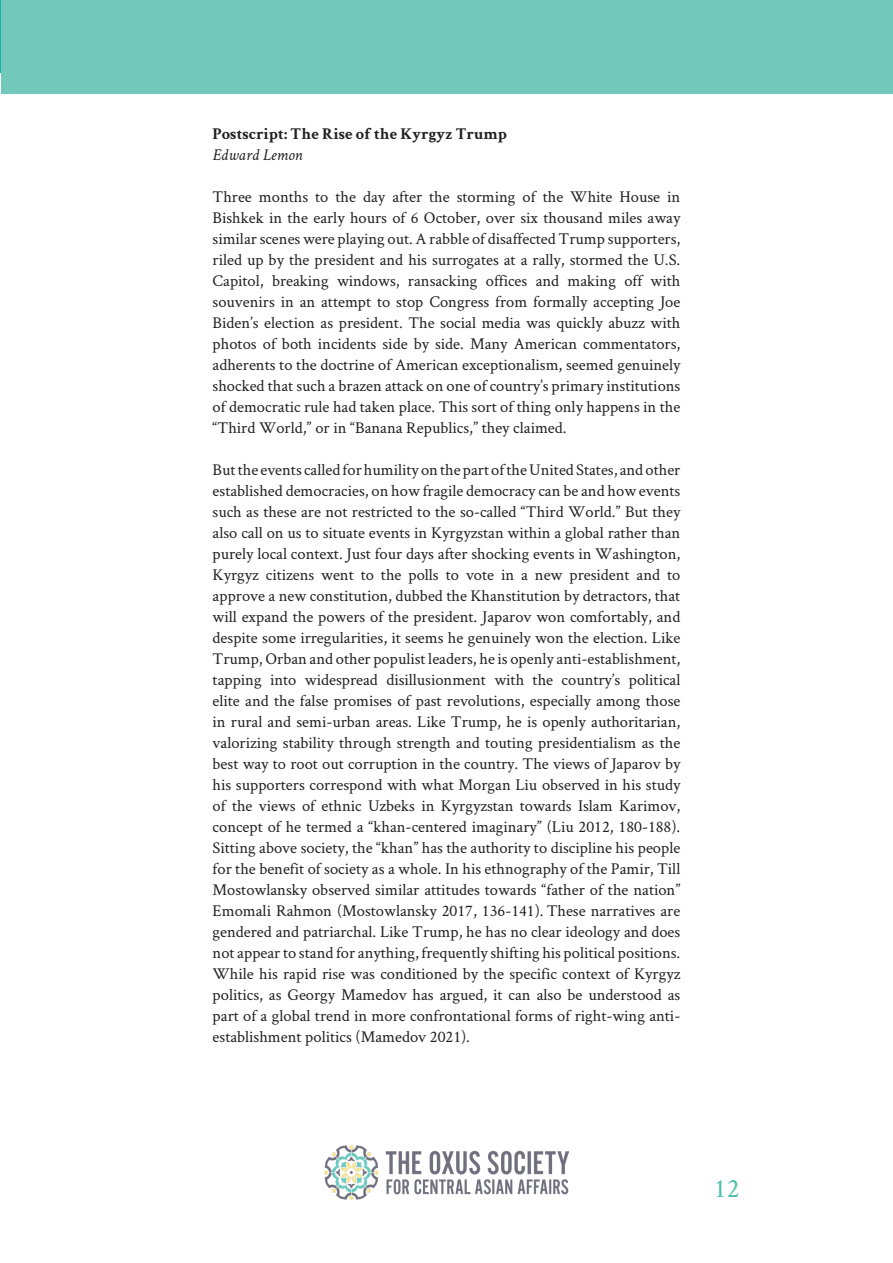
<style>
.page{position:relative;width:893px;height:1263px;background:#fff}
.page>*{position:absolute;margin:0;border:0;box-sizing:border-box;transform-origin:0 0}
.t1{font:27px "Crimson Text";color:#4fc0ad}
.t2{font:16.5px/21px "Crimson Text";color:#231f20;text-align:justify}
.t3{font:700 16.5px "Crimson Text";color:#231f20}
.t4{font:italic 16.5px "Crimson Text";color:#231f20}
</style>
<div class="page">
<img style="left:324px;top:1145px;width:245px;height:54px">
<div style="left:2px;top:0;width:891px;height:94px;background:#72c9bb"></div>
<p class="t3" style="left:213px;top:124px;width:296px">Postscript: The Rise of the Kyrgyz Trump</p>
<p class="t4" style="left:213px;top:145px;width:91px">Edward Lemon</p>
<p class="t2" style="left:213px;top:186px;width:469px">Three months to the day after the storming of the White House in Bishkek in the early hours of 6 October, over six thousand miles away similar scenes were playing out. A rabble of disaffected Trump supporters, riled up by the president and his surrogates at a rally, stormed the U.S.<br>Capitol, breaking windows, ransacking offices and making off with souvenirs in an attempt to stop Congress from formally accepting Joe Biden’s election as president. The social media was quickly abuzz with photos of both incidents side by side. Many American commentators, adherents to the doctrine of American exceptionalism, seemed genuinely shocked that such a brazen attack on one of country’s primary institutions of democratic rule had taken place. This sort of thing only happens in the “Third World,” or in “Banana Republics,” they claimed.</p>
<p class="t2" style="left:213px;top:459px;width:469px">But the events called for humility on the part of the United States, and other established democracies, on how fragile democracy can be and how events such as these are not restricted to the so-called “Third World.” But they also call on us to situate events in Kyrgyzstan within a global rather than purely local context. Just four days after shocking events in Washington, Kyrgyz citizens went to the polls to vote in a new president and to approve a new constitution, dubbed the Khanstitution by detractors, that will expand the powers of the president. Japarov won comfortably, and despite some irregularities, it seems he genuinely won the election. Like Trump, Orban and other populist leaders, he is openly anti-establishment, tapping into widespread disillusionment with the country’s political elite and the false promises of past revolutions, especially among those in rural and semi-urban areas. Like Trump, he is openly authoritarian, valorizing stability through strength and touting presidentialism as the best way to root out corruption in the country. The views of Japarov by his supporters correspond with what Morgan Liu observed in his study of the views of ethnic Uzbeks in Kyrgyzstan towards Islam Karimov, concept of he termed a “khan-centered imaginary” (Liu 2012, 180-188).<br>Sitting above society, the “khan” has the authority to discipline his people for the benefit of society as a whole. In his ethnography of the Pamir, Till Mostowlansky observed similar attitudes towards “father of the nation” Emomali Rahmon (Mostowlansky 2017, 136-141). These narratives are gendered and patriarchal. Like Trump, he has no clear ideology and does not appear to stand for anything, frequently shifting his political positions.<br>While his rapid rise was conditioned by the specific context of Kyrgyz politics, as Georgy Mamedov has argued, it can also be understood as part of a global trend in more confrontational forms of right-wing anti&shy;establishment politics (Mamedov 2021).</p>
<p class="t1" style="left:714px;top:1170px;width:27px">12</p>
</div>
